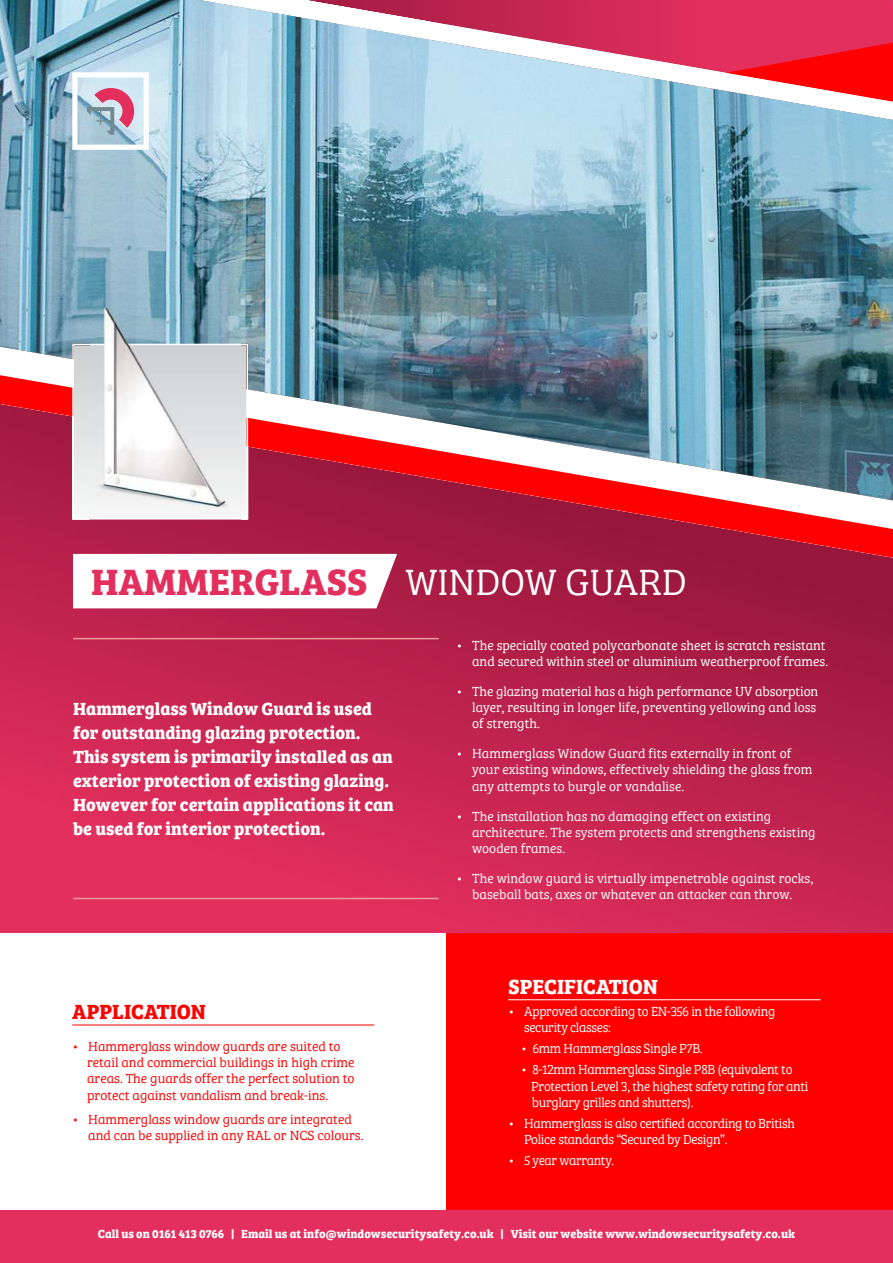
<style>
.page{position:relative;width:893px;height:1263px;background:#fff}
.page>*{position:absolute;margin:0;border:0;box-sizing:border-box;transform-origin:0 0}
.t1{font:700 37.5px "Bree Serif W01";color:#e32f5d}
.t2{font:700 21px "Bree Serif W01";color:#fff}
.t3{font:700 21px "Bree Serif W01";color:#f00}
.t4{font:700 18px/24px "Bree Serif W01";color:#fff}
.t5{font:300 13.5px/16.2px "Bree Serif W01";color:#fff}
.t6{font:300 13.5px/16.2px "Bree Serif W01";letter-spacing:-.025em;color:#fff}
.t7{font:300 13.5px/16.2px "Bree Serif W01";color:#f00}
.t8{font:700 12px "Bree Serif W01";color:#fff}
.s1{font-weight:300;color:#fff}
</style>
<div class="page">
<img style="left:0;top:558px;width:893px;height:705px">
<img style="left:0;top:0;width:893px;height:347px">
<svg style="left:200px;top:0;width:693px;height:120px;background:#c798b0"></svg>
<img style="left:2px;top:347px;width:891px;height:28px">
<svg style="left:0;top:375px;width:893px;height:183px;background:#a05266"></svg>
<svg style="left:72px;top:344px;width:176px;height:175px"></svg>
<svg style="left:73px;top:554px;width:324px;height:54px"></svg>
<div style="left:0;top:933px;width:446px;height:277px;background:#fff"></div>
<div style="left:446px;top:933px;width:447px;height:277px;background:#f00"></div>
<svg style="left:72px;top:72px;width:77px;height:78px"></svg>
<img style="left:90px;top:295px;width:151px;height:223px">
<hr style="left:73px;top:638px;width:366px;height:1px;background:#ef9a9f">
<hr style="left:73px;top:898px;width:366px;height:1px;background:#ef9a9f">
<hr style="left:72px;top:1024px;width:302px;height:1px;background:#f00">
<hr style="left:508px;top:999px;width:313px;height:1px;background:#fff">
<h1 class="t1" style="left:91px;top:567px;width:597px">HAMMERGLASS <span class="s1">WINDOW GUARD</span></h1>
<h3 class="t4" style="left:73px;top:698px;width:322px">Hammerglass Window Guard is used for outstanding glazing protection.<br>This system is primarily installed as an exterior protection of existing glazing.<br>However for certain applications it can be used for interior protection.</h3>
<p class="t5" style="left:456px;top:638px;width:373px;text-align:right">ï The specially coated polycarbonate sheet is scratch resistant and secured within steel or aluminium weatherproof frames.</p>
<p class="t5" style="left:472px;top:684px;width:348px;text-indent:-16px">ï The glazing material has a high performance UV absorption layer, resulting in longer life, preventing yellowing and loss of strength.</p>
<p class="t5" style="left:472px;top:747px;width:342px;text-indent:-16px">ï Hammerglass Window Guard fits externally in front of your existing windows, effectively shielding the glass from any attempts to burgle or vandalise.</p>
<p class="t5" style="left:472px;top:809px;width:345px;text-indent:-16px">ï The installation has no damaging effect on existing architecture. The system protects and strengthens existing wooden frames.</p>
<p class="t5" style="left:456px;top:871px;width:359px;text-align:center">ï The window guard is virtually impenetrable against rocks, baseball bats, axes or whatever an attacker can throw.</p>
<h2 class="t2" style="left:508px;top:978px;width:151px">SPECIFICATION</h2>
<h2 class="t3" style="left:72px;top:1003px;width:135px">APPLICATION</h2>
<p class="t6" style="left:524px;top:1005px;width:253px;text-indent:-16px">ï Approved according to EN-356 in the following security classes:</p>
<p class="t6" style="left:521px;top:1039px;width:273px;line-height:21px">ï 6mm Hammerglass Single P7B.<br>ï 8-12mm Hammerglass Single P8B (equivalent to</p>
<p class="t6" style="left:531px;top:1079px;width:279px">Protection Level 3, the highest safety rating for anti burglary grilles and shutters).</p>
<p class="t6" style="left:524px;top:1116px;width:272px;text-indent:-16px">ï Hammerglass is also certified according to British<br>Police standards “Secured by Design”.</p>
<p class="t6" style="left:508px;top:1153px;width:108px">ï 5 year warranty.</p>
<p class="t7" style="left:87px;top:1039px;width:269px;text-indent:-15px">ï Hammerglass window guards are suited to retail and commercial buildings in high crime areas. The guards offer the perfect solution to protect against vandalism and break-ins.</p>
<p class="t7" style="left:88px;top:1112px;width:277px;text-indent:-16px">ï Hammerglass window guards are integrated and can be supplied in any RAL or NCS colours.</p>
<p class="t8" style="left:98px;top:1229px;width:699px">Call us on 0161 413 0766 | Email us at info@windowsecuritysafety.co.uk | Visit our website www.windowsecuritysafety.co.uk</p>
</div>
